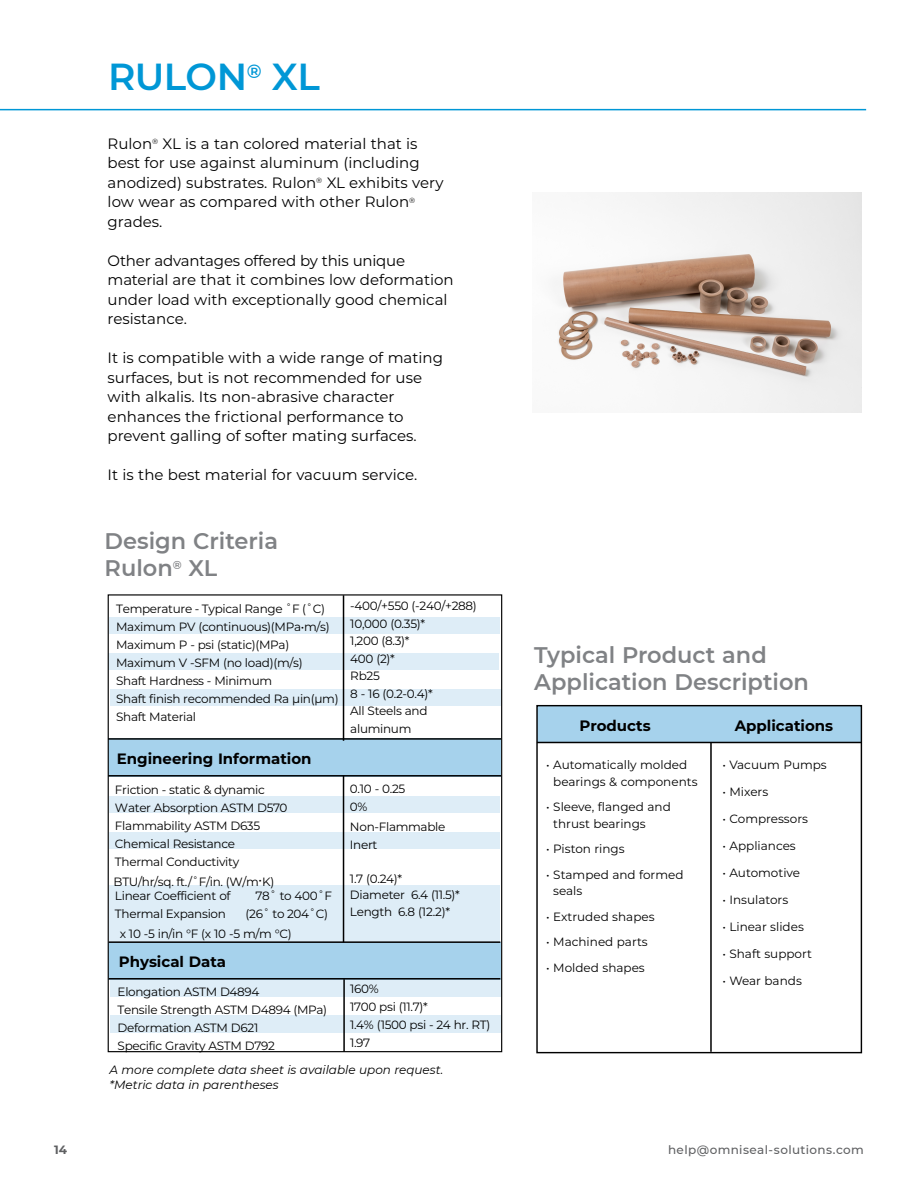
<style>
.page{position:relative;width:918px;height:1188px;background:#fff}
.page>*{position:absolute;margin:0;border:0;box-sizing:border-box;transform-origin:0 0}
.t1{font:600 37.5px "Montserrat";letter-spacing:-.015em;color:#0097d6}
.t2{font:600 22.5px/27px "Montserrat";color:#808285}
.t3{font:15px/19.5px "Montserrat";color:#000}
.t4{font:700 15px "Montserrat";color:#000}
.t5{font:12px/18px "Montserrat";letter-spacing:-.025em;color:#000}
.t6{font:12px/16.5px "Montserrat";color:#000}
.t7{font:italic 12px/14.4px "Montserrat";color:#000}
.t8{font:500 12px "Montserrat";letter-spacing:.03em;color:#5f6062}
.t9{font:700 12px "Montserrat";color:#5f6062}
</style>
<div class="page">
<img style="left:554px;top:193px;width:307px;height:219px">
<div style="left:538px;top:706px;width:324px;height:36px;background:#a6d2ec"></div>
<div style="left:536px;top:705px;width:326px;height:348px;border:1px solid #000"></div>
<hr style="left:710px;top:742px;width:2px;height:310px;background:#000">
<hr style="left:537px;top:742px;width:325px;height:1px;background:#000">
<div style="left:109px;top:886px;width:391px;height:61px;background:#deedf7"></div>
<div style="left:109px;top:617px;width:391px;height:17px;background:#deedf7"></div>
<div style="left:110px;top:979px;width:391px;height:18px;background:#deedf7"></div>
<div style="left:110px;top:1015px;width:391px;height:18px;background:#deedf7"></div>
<div style="left:110px;top:832px;width:390px;height:17px;background:#deedf7"></div>
<div style="left:110px;top:796px;width:390px;height:17px;background:#deedf7"></div>
<div style="left:110px;top:689px;width:391px;height:17px;background:#deedf7"></div>
<div style="left:108px;top:653px;width:391px;height:17px;background:#deedf7"></div>
<div style="left:109px;top:942px;width:392px;height:37px;background:#a6d2ec"></div>
<div style="left:109px;top:739px;width:392px;height:38px;background:#a6d2ec"></div>
<hr style="left:108px;top:738px;width:393px;height:2px;background:#000">
<hr style="left:108px;top:775px;width:393px;height:2px;background:#000">
<hr style="left:109px;top:941px;width:391px;height:2px;background:#000">
<hr style="left:109px;top:978px;width:391px;height:2px;background:#000">
<hr style="left:343px;top:595px;width:1px;height:146px;background:#000">
<hr style="left:343px;top:776px;width:1px;height:166px;background:#000">
<hr style="left:343px;top:979px;width:2px;height:73px;background:#000">
<hr style="left:0;top:109px;width:866px;height:1px;background:#0097d6">
<h1 class="t1" style="left:108px;top:50px;width:214px">RULON<sup>®</sup> XL</h1>
<p class="t3" style="left:108px;top:133px;width:338px">Rulon<sup>®</sup> XL is a tan colored material that is best for use against aluminum (including anodized) substrates. Rulon<sup>®</sup> XL exhibits very low wear as compared with other Rulon<sup>® </sup>grades.</p>
<p class="t3" style="left:108px;top:250px;width:348px">Other advantages offered by this unique material are that it combines low deformation under load with exceptionally good chemical resistance.</p>
<p class="t3" style="left:108px;top:348px;width:337px">It is compatible with a wide range of mating surfaces, but is not recommended for use with alkalis. Its non-abrasive character enhances the frictional performance to prevent galling of softer mating surfaces.</p>
<p class="t3" style="left:108px;top:465px;width:311px">It is the best material for vacuum service.</p>
<h2 class="t2" style="left:105px;top:527px;width:175px">Design Criteria<br>Rulon<sup>®</sup> XL</h2>
<p class="t5" style="left:116px;top:600px;width:224px">Temperature - Typical Range ˚F (˚C)<br>Maximum PV (continuous)(MPa•m/s)<br>Maximum P - psi (static)(MPa)<br>Maximum V -SFM (no load)(m/s)<br>Shaft Hardness - Minimum<br>Shaft finish recommended Ra µin(µm)<br>Shaft Material</p>
<p class="t4" style="left:117px;top:747px;width:196px">Engineering Information</p>
<p class="t5" style="left:115px;top:781px;width:174px">Friction - static &amp; dynamic<br>Water Absorption ASTM D570<br>Flammability ASTM D635<br>Chemical Resistance<br>Thermal Conductivity</p>
<p class="t5" style="left:114px;top:874px;width:162px;line-height:13.8px">BTU/hr/sq. ft./˚F/in. (W/m•K)<br>Linear Coefficient of</p>
<p class="t5" style="left:255px;top:886px;width:78px">78˚ to 400˚F</p>
<p class="t5" style="left:120px;top:903px;width:210px;line-height:20.7px;text-indent:126px">(26˚ to 204˚C) x 10 -5 in/in °F (x 10 -5 m/m °C)</p>
<p class="t5" style="left:115px;top:904px;width:112px">Thermal Expansion</p>
<p class="t4" style="left:119px;top:951px;width:109px">Physical Data</p>
<p class="t5" style="left:118px;top:983px;width:211px">Elongation ASTM D4894<br>Tensile Strength ASTM D4894 (MPa)<br>Deformation ASTM D621<br>Specific Gravity ASTM D792</p>
<p class="t5" style="left:350px;top:597px;width:128px;line-height:17.5px">-400/+550 (-240/+288)<br>10,000 (0.35)*<br>1,200 (8.3)*<br>400 (2)*<br>Rb25<br>8 - 16 (0.2-0.4)*<br>All Steels and aluminum</p>
<p class="t5" style="left:350px;top:779px;width:57px">0.10 - 0.25<br>0%</p>
<p class="t5" style="left:350px;top:817px;width:97px">Non-Flammable<br>Inert</p>
<p class="t5" style="left:350px;top:870px;width:111px;line-height:16.5px">1.7 (0.24)*<br>Diameter 6.4 (11.5)*<br>Length 6.8 (12.2)*</p>
<p class="t5" style="left:350px;top:980px;width:142px">160%<br>1700 psi (11.7)*<br>1.4% (1500 psi - 24 hr. RT)<br>1.97</p>
<p class="t7" style="left:109px;top:1062px;width:335px">A more complete data sheet is available upon request. *Metric data in parentheses</p>
<h2 class="t2" style="left:534px;top:641px;width:276px">Typical Product and<br>Application Description</h2>
<p class="t4" style="left:580px;top:714px;width:73px">Products</p>
<p class="t4" style="left:735px;top:714px;width:100px">Applications</p>
<p class="t6" style="left:553px;top:757px;width:146px;text-indent:-7px">• Automatically molded bearings &amp; components</p>
<p class="t6" style="left:553px;top:799px;width:119px;text-indent:-7px">• Sleeve, flanged and thrust bearings</p>
<p class="t6" style="left:546px;top:841px;width:80px">• Piston rings</p>
<p class="t6" style="left:553px;top:866px;width:132px;text-indent:-7px">• Stamped and formed seals</p>
<p class="t6" style="left:546px;top:908px;width:110px">• Extruded shapes</p>
<p class="t6" style="left:546px;top:934px;width:103px">• Machined parts</p>
<p class="t6" style="left:546px;top:959px;width:100px">• Molded shapes</p>
<p class="t6" style="left:722px;top:757px;width:106px">• Vacuum Pumps</p>
<p class="t5" style="left:722px;top:783px;width:47px">• Mixers</p>
<p class="t6" style="left:722px;top:811px;width:87px">• Compressors</p>
<p class="t6" style="left:722px;top:838px;width:75px">• Appliances</p>
<p class="t6" style="left:722px;top:865px;width:79px">• Automotive</p>
<p class="t6" style="left:722px;top:892px;width:67px">• Insulators</p>
<p class="t6" style="left:722px;top:919px;width:83px">• Linear slides</p>
<p class="t6" style="left:722px;top:946px;width:91px">• Shaft support</p>
<p class="t6" style="left:722px;top:973px;width:81px">• Wear bands</p>
<p class="t9" style="left:54px;top:1141px;width:14px">14</p>
<p class="t8" style="left:668px;top:1141px;width:197px">help@omniseal-solutions.com</p>
</div>
